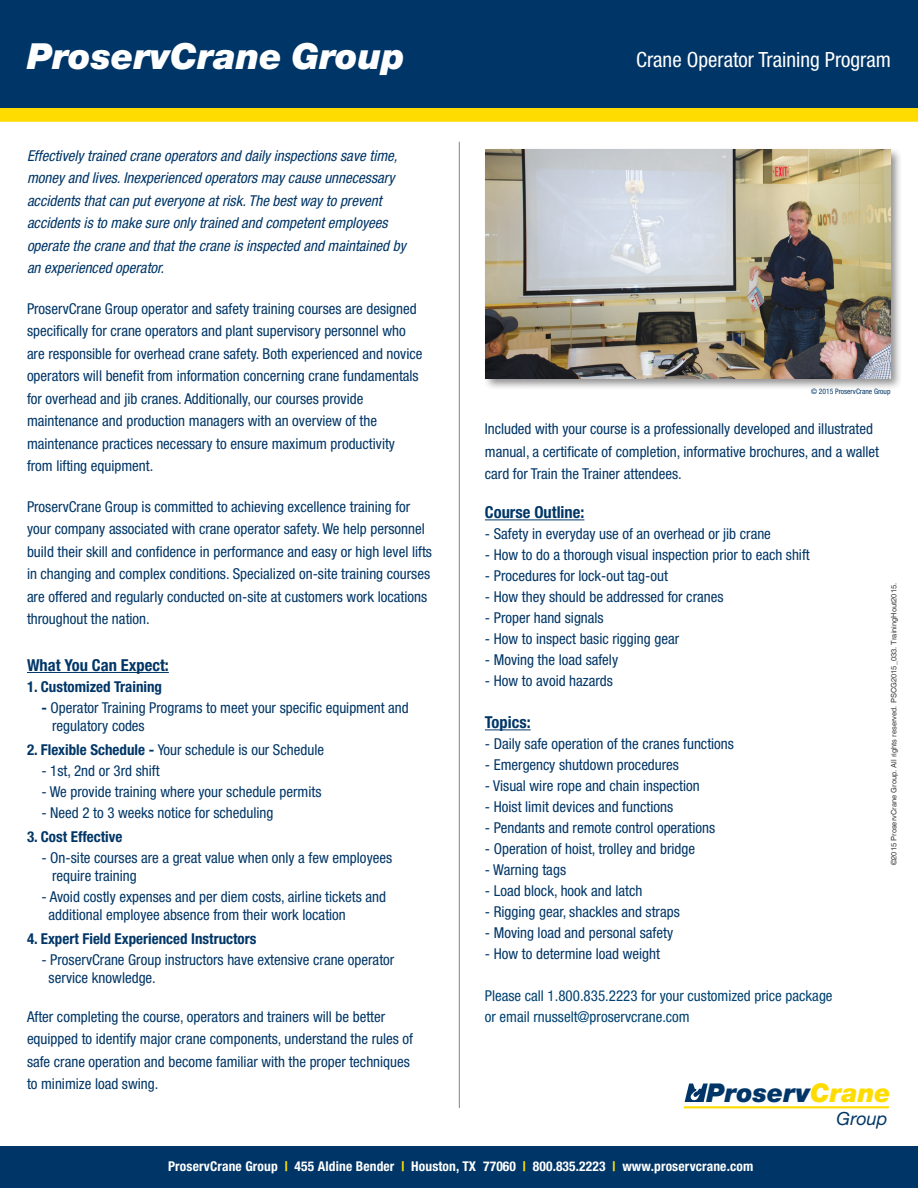
<style>
.page{position:relative;width:918px;height:1188px;background:#fff}
.page>*{position:absolute;margin:0;border:0;box-sizing:border-box;transform-origin:0 0}
.t1{font:italic 900 36px "Helvetica Neue LT Std";color:#fff}
.t2{font:italic 900 25.95px "Helvetica Neue LT Std";color:#003667}
.t3{font:condensed 21px "Helvetica Neue LT Std";color:#fff}
.t4{font:italic 18.15px "Helvetica Neue LT Std";color:#003667}
.t5{font:700 condensed 16.5px "Helvetica Neue LT Std";color:#003667}
.t6{font:condensed 15px/22.5px "Helvetica Neue LT Std";color:#003667}
.t7{font:italic condensed 15px/22.5px "Helvetica Neue LT Std";color:#003667}
.t8{font:condensed 15px/21px "Helvetica Neue LT Std";color:#004372}
.t9{font:700 condensed 15px "Helvetica Neue LT Std";color:#003667}
.t10{font:700 condensed 13.5px "Helvetica Neue LT Std";letter-spacing:.01em;color:#fff}
.t11{font:7.5px "Helvetica";color:#3e3e3f}
.t12{font:condensed 7.5px "Helvetica Neue LT Std";color:#003667}
.s1{font-weight:700}
.s2{color:#ffdc01}
</style>
<div class="page">
<div style="left:0;top:1147px;width:918px;height:41px;background:#003667"></div>
<div style="left:0;top:92px;width:918px;height:30px;background:#ffdc01"></div>
<div style="left:0;top:0;width:918px;height:108px;background:#003667"></div>
<svg style="left:683px;top:1084px;width:206px;height:24px"></svg>
<div style="left:483px;top:147px;width:420px;height:244px;background:#231f20;opacity:.5"></div>
<img style="left:486px;top:149px;width:405px;height:229px">
<hr style="left:27px;top:672px;width:142px;height:1px;background:#003667">
<hr style="left:459px;top:142px;width:1px;height:966px;background:#919295">
<hr style="left:485px;top:519px;width:99px;height:1px;background:#003667">
<hr style="left:485px;top:729px;width:46px;height:1px;background:#003667">
<p class="t1" style="left:27px;top:34px;width:379px">ProservCrane Group</p>
<p class="t3" style="left:636px;top:47px;width:256px">Crane Operator Training Program</p>
<p class="t7" style="left:27px;top:145px;width:380px">Effectively trained crane operators and daily inspections save time, money and lives. Inexperienced operators may cause unnecessary accidents that can put everyone at risk. The best way to prevent accidents is to make sure only trained and competent employees operate the crane and that the crane is inspected and maintained by an experienced operator.</p>
<p class="t6" style="left:27px;top:297px;width:397px">ProservCrane Group operator and safety training courses are designed specifically for crane operators and plant supervisory personnel who are responsible for overhead crane safety. Both experienced and novice operators will benefit from information concerning crane fundamentals for overhead and jib cranes. Additionally, our courses provide maintenance and production managers with an overview of the maintenance practices necessary to ensure maximum productivity from lifting equipment.</p>
<p class="t6" style="left:27px;top:495px;width:407px">ProservCrane Group is committed to achieving excellence training for your company associated with crane operator safety. We help personnel build their skill and confidence in performance and easy or high level lifts in changing and complex conditions. Specialized on-site training courses are offered and regularly conducted on-site at customers work locations throughout the nation.</p>
<p class="t5" style="left:27px;top:655px;width:143px">What You Can Expect:</p>
<p class="t9" style="left:27px;top:677px;width:137px">1. Customized Training</p>
<p class="t6" style="left:52px;top:698px;width:358px;line-height:18px;text-indent:-11px"><span class="s1">-</span> Operator Training Programs to meet your specific equipment and regulatory codes</p>
<p class="t6" style="left:27px;top:738px;width:299px"><span class="s1">2. Flexible Schedule -</span> Your schedule is our Schedule</p>
<p class="t6" style="left:41px;top:759px;width:120px">- 1st, 2nd or 3rd shift</p>
<p class="t6" style="left:41px;top:780px;width:282px">- We provide training where your schedule permits</p>
<p class="t6" style="left:41px;top:801px;width:234px">- Need 2 to 3 weeks notice for scheduling</p>
<p class="t9" style="left:27px;top:827px;width:97px">3. Cost Effective</p>
<p class="t6" style="left:52px;top:848px;width:341px;line-height:18px;text-indent:-11px">- On-site courses are a great value when only a few employees require training</p>
<p class="t6" style="left:49px;top:887px;width:339px;line-height:18px;text-indent:-7px">- Avoid costly expenses and per diem costs, airline tickets and additional employee absence from their work location</p>
<p class="t9" style="left:27px;top:929px;width:231px">4. Expert Field Experienced Instructors</p>
<p class="t6" style="left:49px;top:950px;width:347px;line-height:18px;text-indent:-7px">- ProservCrane Group instructors have extensive crane operator service knowledge.</p>
<p class="t6" style="left:27px;top:1005px;width:388px">After completing the course, operators and trainers will be better equipped to identify major crane components, understand the rules of safe crane operation and become familiar with the proper techniques to minimize load swing.</p>
<p class="t12" style="left:811px;top:387px;width:81px">© 2015 ProservCrane Group</p>
<p class="t6" style="left:485px;top:418px;width:396px">Included with your course is a professionally developed and illustrated manual, a certificate of completion, informative brochures, and a wallet card for Train the Trainer attendees.</p>
<p class="t5" style="left:485px;top:502px;width:101px">Course Outline:</p>
<p class="t6" style="left:485px;top:523px;width:288px">- Safety in everyday use of an overhead or jib crane</p>
<p class="t6" style="left:485px;top:544px;width:326px">- How to do a thorough visual inspection prior to each shift</p>
<p class="t6" style="left:485px;top:565px;width:185px">- Procedures for lock-out tag-out</p>
<p class="t6" style="left:485px;top:586px;width:240px">- How they should be addressed for cranes</p>
<p class="t6" style="left:485px;top:607px;width:120px">- Proper hand signals</p>
<p class="t6" style="left:485px;top:628px;width:196px">- How to inspect basic rigging gear</p>
<p class="t6" style="left:485px;top:649px;width:135px">- Moving the load safely</p>
<p class="t6" style="left:485px;top:670px;width:129px">- How to avoid hazards</p>
<p class="t5" style="left:485px;top:712px;width:47px">Topics:</p>
<p class="t6" style="left:485px;top:733px;width:251px">- Daily safe operation of the cranes functions</p>
<p class="t6" style="left:485px;top:754px;width:196px">- Emergency shutdown procedures</p>
<p class="t6" style="left:485px;top:775px;width:216px">- Visual wire rope and chain inspection</p>
<p class="t6" style="left:485px;top:796px;width:190px">- Hoist limit devices and functions</p>
<p class="t6" style="left:485px;top:817px;width:232px">- Pendants and remote control operations</p>
<p class="t6" style="left:485px;top:838px;width:212px">- Operation of hoist, trolley and bridge</p>
<p class="t6" style="left:485px;top:859px;width:83px">- Warning tags</p>
<p class="t6" style="left:485px;top:880px;width:159px">- Load block, hook and latch</p>
<p class="t6" style="left:485px;top:901px;width:197px">- Rigging gear, shackles and straps</p>
<p class="t6" style="left:485px;top:922px;width:190px">- Moving load and personal safety</p>
<p class="t6" style="left:485px;top:943px;width:177px">- How to determine load weight</p>
<p class="t8" style="left:485px;top:985px;width:349px">Please call 1.800.835.2223 for your customized price package or email rnusselt@proservcrane.com</p>
<p class="t11" style="left:889px;top:865px;width:284px;rotate:-90deg">©2015 ProservCrane Group. All rights reserved. PSCG2015_033. TrainingHout2015.</p>
<p class="t2" style="left:707px;top:1077px;width:186px">Proserv<span class="s2">Crane</span></p>
<p class="t4" style="left:837px;top:1108px;width:52px">Group</p>
<p class="t10" style="left:168px;top:1158px;width:587px">ProservCrane Group <span class="s2">|</span> 455 Aldine Bender <span class="s2">|</span> Houston, TX 77060 <span class="s2">|</span> 800.835.2223 <span class="s2">|</span> www.proservcrane.com</p>
</div>
